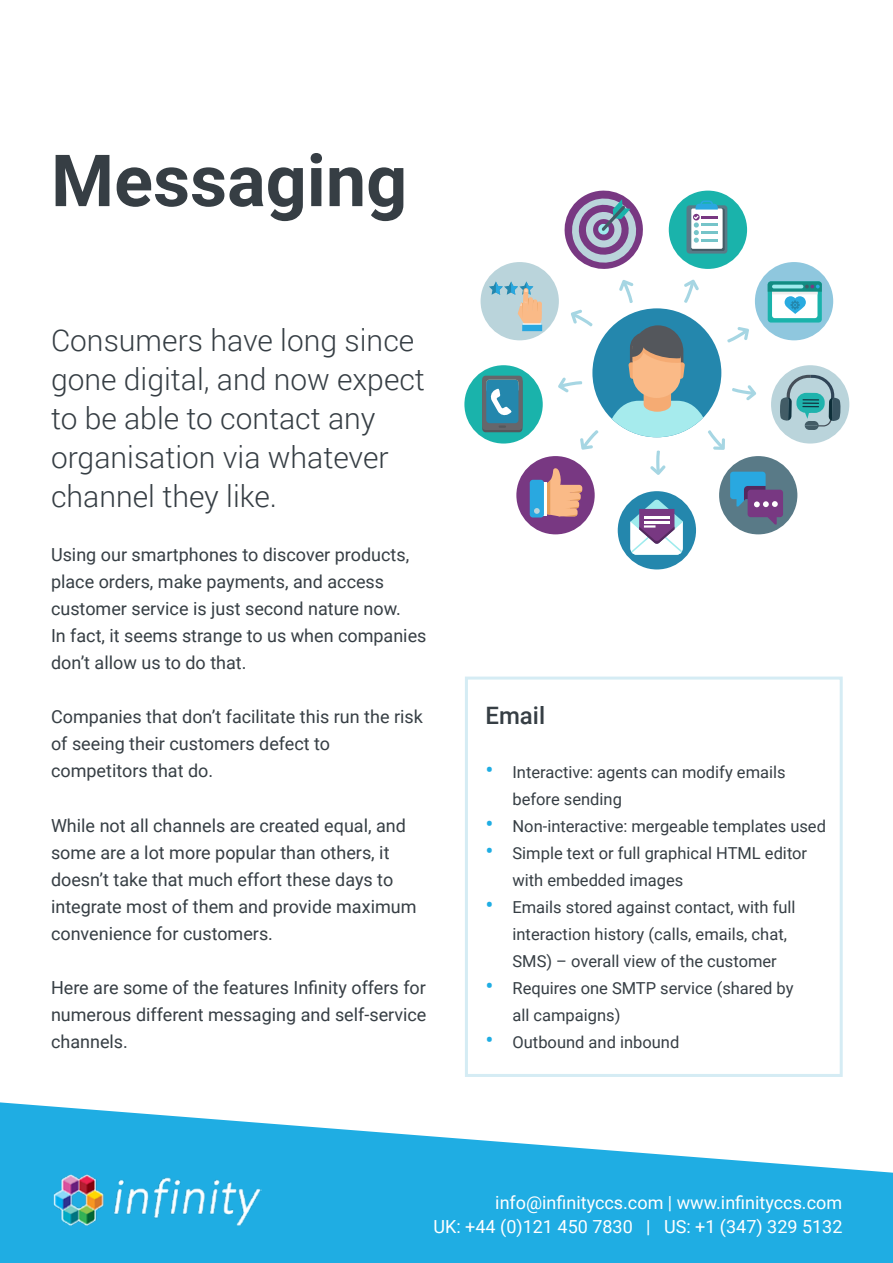
<style>
.page{position:relative;width:893px;height:1263px;background:#fff}
.page>*{position:absolute;margin:0;border:0;box-sizing:border-box;transform-origin:0 0}
.t1{font:700 72px "Roboto";color:#363e44}
.t2{font:300 30px/39px "Roboto";color:#363e44}
.t3{font:500 24px "Roboto";color:#363e44}
.t4{font:18px/27px "Roboto";color:#363e44}
.t5{font:18px/24px "Roboto";color:#fff;text-align:right}
.t6{font:16.5px/27px "Roboto";color:#363e44}
.s1{font-size:24px;color:#1fade3}
</style>
<div class="page">
<svg style="left:0;top:1102px;width:893px;height:161px;fill:#1fade3"></svg>
<div style="left:465px;top:676px;width:378px;height:401px;border:3px solid #d5ecf4"></div>
<img style="left:52px;top:1173px;width:210px;height:54px">
<svg style="left:615px;top:488px;width:85px;height:85px"></svg>
<svg style="left:665px;top:187px;width:86px;height:85px"></svg>
<svg style="left:564px;top:190px;width:79px;height:79px"></svg>
<div style="left:669px;top:191px;width:78px;height:78px;background:#1ab3ab;border-radius:50%"></div>
<div style="left:618px;top:491px;width:78px;height:78px;background:#2487ad;border-radius:50%"></div>
<div style="left:481px;top:262px;width:78px;height:78px;background:#bad4db;border-radius:50%"></div>
<div style="left:755px;top:262px;width:78px;height:78px;background:#8fc7de;border-radius:50%"></div>
<div style="left:464px;top:365px;width:79px;height:78px;background:#1ab3ab;border-radius:50%"></div>
<div style="left:771px;top:365px;width:78px;height:78px;background:#bad4db;border-radius:50%"></div>
<div style="left:516px;top:456px;width:79px;height:78px;background:#783882;border-radius:50%"></div>
<svg style="left:684px;top:280px;width:15px;height:23px"></svg>
<svg style="left:619px;top:280px;width:14px;height:23px"></svg>
<svg style="left:571px;top:310px;width:22px;height:17px"></svg>
<svg style="left:558px;top:377px;width:24px;height:16px"></svg>
<svg style="left:580px;top:430px;width:19px;height:20px"></svg>
<div style="left:592px;top:308px;width:129px;height:129px;background:#2487ad;border-radius:50%"></div>
<svg style="left:530px;top:468px;width:52px;height:49px"></svg>
<svg style="left:768px;top:281px;width:54px;height:42px"></svg>
<div style="left:772px;top:284px;width:45px;height:34px;background:#fff;border-radius:3px"></div>
<svg style="left:768px;top:281px;width:54px;height:33px"></svg>
<div style="left:482px;top:378px;width:40px;height:54px;background:#54575c;border-radius:3px"></div>
<svg style="left:482px;top:377px;width:40px;height:53px"></svg>
<svg style="left:486px;top:380px;width:32px;height:48px;background:#4893b0"></svg>
<svg style="left:686px;top:201px;width:41px;height:53px;background:#9abdc7"></svg>
<svg style="left:489px;top:281px;width:53px;height:47px"></svg>
<div style="left:523px;top:323px;width:18px;height:7px;background:#c2e6f6"></div>
<div style="left:522px;top:325px;width:20px;height:6px;background:#29a8e0"></div>
<svg style="left:612px;top:325px;width:229px;height:230px"></svg>
<h1 class="t1" style="left:51px;top:130px;width:358px">Messaging</h1>
<h2 class="t2" style="left:51px;top:320px;width:375px">Consumers have long since gone digital, and now expect to be able to contact any organisation via whatever channel they like.</h2>
<p class="t4" style="left:51px;top:541px;width:377px">Using our smartphones to discover products, place orders, make payments, and access customer service is just second nature now.<br>In fact, it seems strange to us when companies don’t allow us to do that.</p>
<p class="t4" style="left:51px;top:703px;width:373px">Companies that don’t facilitate this run the risk of seeing their customers defect to competitors that do.</p>
<p class="t4" style="left:51px;top:811px;width:367px">While not all channels are created equal, and some are a lot more popular than others, it doesn’t take that much effort these days to integrate most of them and provide maximum convenience for customers.</p>
<p class="t4" style="left:51px;top:973px;width:377px;text-align:justify">Here are some of the features Infinity offers for numerous different messaging and self-service channels.</p>
<h3 class="t3" style="left:485px;top:698px;width:61px">Email</h3>
<p class="t6" style="left:512px;top:757px;width:275px;text-indent:-27px"><span class="s1">•</span> Interactive: agents can modify emails before sending</p>
<p class="t6" style="left:485px;top:811px;width:342px"><span class="s1">•</span> Non-interactive: mergeable templates used</p>
<p class="t6" style="left:512px;top:838px;width:296px;text-indent:-27px"><span class="s1">•</span> Simple text or full graphical HTML editor with embedded images</p>
<p class="t6" style="left:512px;top:892px;width:285px;text-indent:-27px"><span class="s1">•</span> Emails stored against contact, with full interaction history (calls, emails, chat,<br>SMS) – overall view of the customer</p>
<p class="t6" style="left:512px;top:973px;width:282px;text-indent:-27px"><span class="s1">•</span> Requires one SMTP service (shared by all campaigns)</p>
<p class="t6" style="left:485px;top:1027px;width:195px"><span class="s1">•</span> Outbound and inbound</p>
<p class="t5" style="left:433px;top:1190px;width:410px">info@infinityccs.com | www.infinityccs.com<br>UK: +44 (0)121 450 7830 | US: +1 (347) 329 5132</p>
</div>
